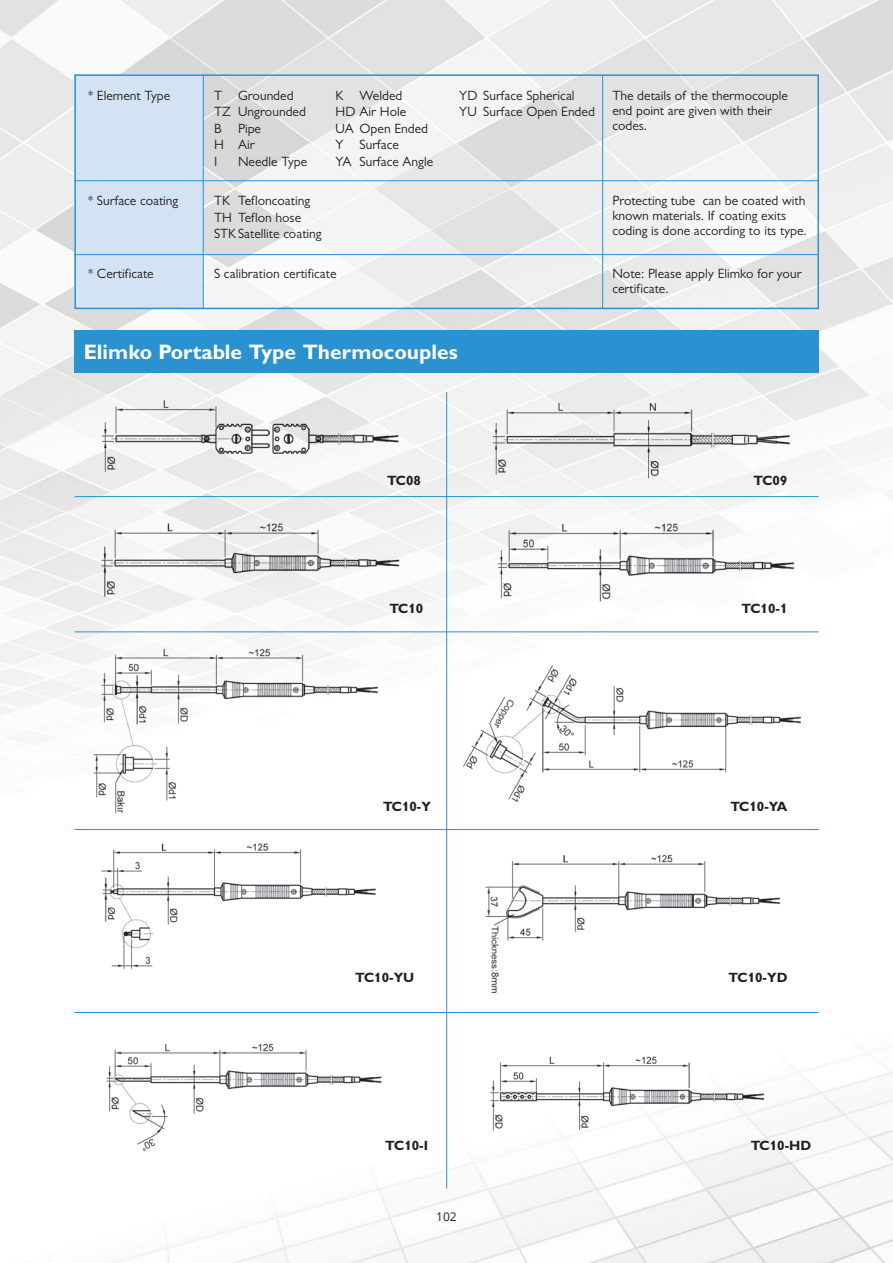
<style>
.page{position:relative;width:893px;height:1263px;background:#fff}
.page>*{position:absolute;margin:0;border:0;box-sizing:border-box;transform-origin:0 0}
.t1{font:700 21px "Gill Sans MT Pro";color:#fff}
.t2{font:13.5px/16.5px "Gill Sans MT Pro";color:#231f20}
.t3{font:700 13.5px "Gill Sans MT Pro";color:#231f20}
.t4{font:12px "Open Sans";color:#231f20}
</style>
<div class="page">
<img style="left:0;top:0;width:893px;height:1263px">
<div style="left:74px;top:74px;width:129px;height:235px;background:#d4e3f4"></div>
<div style="left:74px;top:74px;width:745px;height:235px;border:2px solid #2a92d0"></div>
<hr style="left:74px;top:180px;width:745px;height:1px;background:#2a92d0">
<hr style="left:74px;top:254px;width:745px;height:1px;background:#2a92d0">
<hr style="left:602px;top:76px;width:1px;height:232px;background:#2a92d0">
<hr style="left:203px;top:74px;width:1px;height:234px;background:#2a92d0">
<div style="left:74px;top:330px;width:745px;height:43px;background:#2a92d0"></div>
<div style="left:77px;top:395px;width:340px;height:83px;background:#f3f3f3"></div>
<img style="left:82px;top:395px;width:328px;height:83px">
<div style="left:472px;top:398px;width:340px;height:83px;background:#f2f2f2"></div>
<img style="left:492px;top:398px;width:309px;height:81px">
<div style="left:80px;top:519px;width:340px;height:83px;background:#f2f2f2"></div>
<img style="left:85px;top:519px;width:328px;height:83px">
<div style="left:476px;top:521px;width:340px;height:83px;background:#fff"></div>
<img style="left:481px;top:521px;width:314px;height:81px">
<img style="left:78px;top:643px;width:314px;height:175px">
<img style="left:457px;top:654px;width:352px;height:157px">
<img style="left:82px;top:840px;width:303px;height:137px">
<img style="left:475px;top:832px;width:321px;height:163px">
<hr style="left:75px;top:496px;width:744px;height:1px;background:#2a92d0">
<hr style="left:75px;top:631px;width:744px;height:1px;background:#2a92d0">
<hr style="left:75px;top:829px;width:744px;height:1px;background:#2a92d0">
<hr style="left:75px;top:1012px;width:744px;height:1px;background:#2a92d0">
<hr style="left:446px;top:392px;width:1px;height:796px;background:#2a92d0">
<div style="left:81px;top:1037px;width:321px;height:123px;background:#fff"></div>
<img style="left:106px;top:1043px;width:276px;height:108px">
<img style="left:473px;top:1046px;width:308px;height:100px">
<p class="t2" style="left:88px;top:87px;width:84px">* Element Type</p>
<p class="t2" style="left:88px;top:192px;width:92px">* Surface coating</p>
<p class="t2" style="left:88px;top:265px;width:67px">* Certificate</p>
<p class="t2" style="left:214px;top:87px;width:94px">T Grounded<br>TZ Ungrounded<br>B Pipe<br>H Air<br>I</p>
<p class="t2" style="left:335px;top:87px;width:99px">K Welded<br>HD Air Hole<br>UA Open Ended<br>Y Surface<br>YA Surface Angle</p>
<p class="t2" style="left:459px;top:87px;width:137px">YD Surface Spherical<br>YU Surface Open Ended</p>
<p class="t2" style="left:612px;top:87px;width:177px;line-height:15px">The details of the thermocouple end point are given with their codes.</p>
<p class="t2" style="left:612px;top:193px;width:196px;line-height:15px">Protecting tube can be coated with known materials. If coating exits coding is done according to its type.</p>
<p class="t2" style="left:612px;top:266px;width:191px;line-height:15px">Note: Please apply Elimko for your certificate.</p>
<p class="t2" style="left:238px;top:153px;width:71px">Needle Type</p>
<p class="t2" style="left:214px;top:192px;width:109px">TK Tefloncoating<br>TH Teflon hose<br>STKSatellite coating</p>
<p class="t2" style="left:214px;top:265px;width:124px">S calibration certificate</p>
<h1 class="t1" style="left:84px;top:339px;width:376px">Elimko Portable Type Thermocouples</h1>
<p class="t3" style="left:387px;top:472px;width:35px">TC08</p>
<p class="t3" style="left:753px;top:472px;width:35px">TC09</p>
<p class="t3" style="left:389px;top:600px;width:35px">TC10</p>
<p class="t3" style="left:742px;top:600px;width:47px">TC10-1</p>
<p class="t3" style="left:383px;top:798px;width:50px">TC10-Y</p>
<p class="t3" style="left:730px;top:798px;width:59px">TC10-YA</p>
<p class="t3" style="left:355px;top:969px;width:61px">TC10-YU</p>
<p class="t3" style="left:729px;top:969px;width:60px">TC10-YD</p>
<p class="t3" style="left:385px;top:1137px;width:44px">TC10-I</p>
<p class="t3" style="left:751px;top:1137px;width:62px">TC10-HD</p>
<p class="t4" style="left:436px;top:1208px;width:22px">102</p>
</div>
